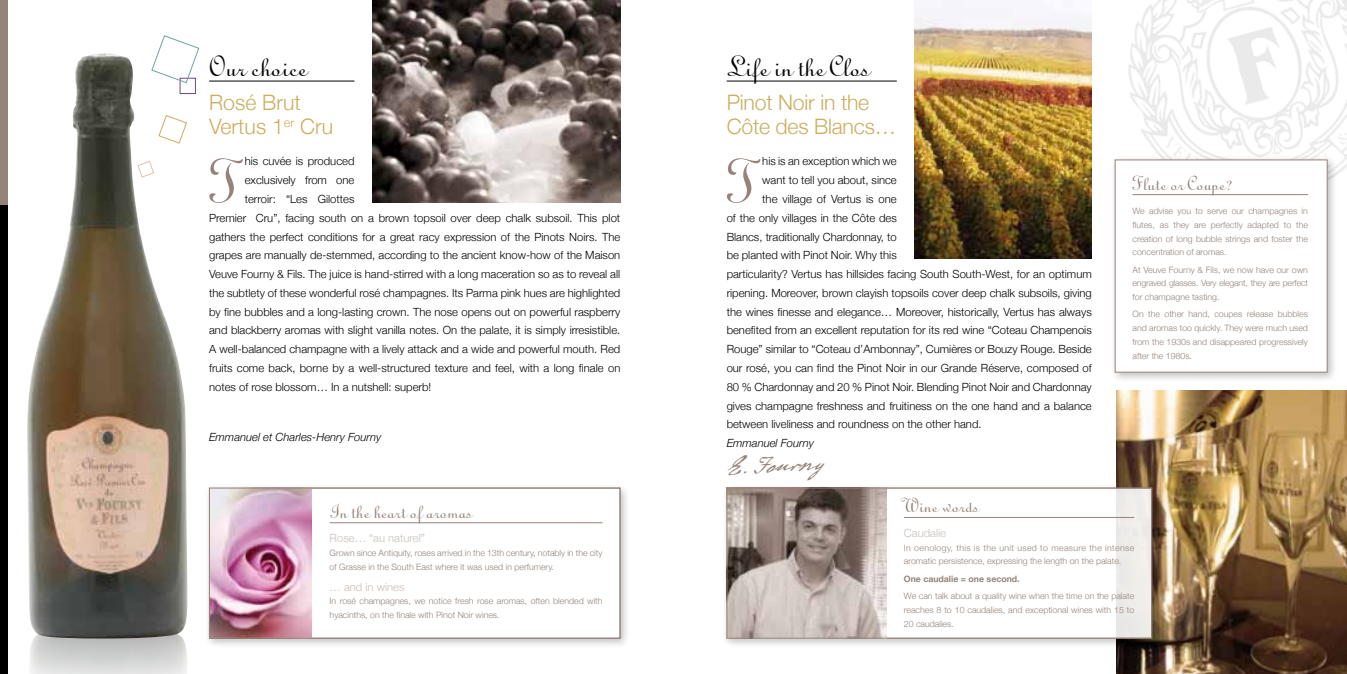
<style>
.page{position:relative;width:1347px;height:674px;background:#fff}
.page>*{position:absolute;margin:0;border:0;box-sizing:border-box;transform-origin:0 0}
.t1{font:70px "Linoscript";color:#958379}
.t2{font:32.5px "Linoscript";color:#000}
.t3{font:27.5px "P22 Chatham";color:#958379}
.t4{font:22.5px "Linoscript";color:#958379}
.t5{font:300 21.25px/23.8px "Helvetica Neue";letter-spacing:-.01em;color:#ccae5f}
.t6{font:300 11.25px "Helvetica Neue";color:#000}
.t7{font:italic 300 11.25px "Helvetica Neue";color:#000}
.t8{font:300 11.25px "Helvetica Neue";color:#c9beb7}
.t9{font:300 8.75px/13.8px "Helvetica Neue";color:#958379;text-align:justify}
.t10{font:700 8.75px "Helvetica Neue";color:#958379}
</style>
<div class="page">
<img style="left:1128px;top:0;width:218px;height:174px">
<img style="left:27px;top:53px;width:160px;height:585px">
<img style="left:372px;top:0;width:248px;height:202px">
<img style="left:1116px;top:390px;width:230px;height:283px">
<div style="left:0;top:0;width:7px;height:206px;background:#958379"></div>
<div style="left:0;top:206px;width:7px;height:467px;background:#000"></div>
<svg style="left:158px;top:115px;width:29px;height:29px"></svg>
<svg style="left:138px;top:161px;width:16px;height:16px"></svg>
<div style="left:180px;top:78px;width:16px;height:16px;border:1px solid #704781"></div>
<svg style="left:151px;top:35px;width:48px;height:48px"></svg>
<div style="left:204px;top:482px;width:426px;height:165px;background:#000;opacity:.25"></div>
<div style="left:209px;top:487px;width:411px;height:151px;background:#fff"></div>
<img style="left:211px;top:489px;width:101px;height:147px">
<div style="left:1109px;top:154px;width:228px;height:228px;background:#000;opacity:.25"></div>
<div style="left:1114px;top:159px;width:213px;height:213px;background:#fff;border:1px solid #958379"></div>
<img style="left:914px;top:0;width:177px;height:259px">
<hr style="left:209px;top:81px;width:145px;height:1px;background:#000">
<hr style="left:726px;top:81px;width:170px;height:1px;background:#000">
<div style="left:209px;top:487px;width:411px;height:151px;border:1px solid #958379"></div>
<div style="left:721px;top:482px;width:441px;height:165px;background:#000;opacity:.25"></div>
<div style="left:726px;top:487px;width:426px;height:151px;border:1px solid #958379"></div>
<hr style="left:904px;top:517px;width:230px;height:1px;background:#958379">
<hr style="left:330px;top:522px;width:272px;height:1px;background:#958379">
<hr style="left:1132px;top:194px;width:175px;height:1px;background:#958379">
<h2 class="t2" style="left:209px;top:50px;width:99px">Our choice</h2>
<h3 class="t5" style="left:209px;top:90px;width:126px">Rosé Brut<br>Vertus 1<sup>er</sup> Cru</h3>
<h1 class="t1" style="left:209px;top:146px;width:29px">T</h1>
<p class="t6" style="left:245px;top:154px;width:111px">his cuvée is produced</p>
<p class="t6" style="left:245px;top:173px;width:111px">exclusively from one</p>
<p class="t6" style="left:245px;top:192px;width:111px">terroir: “Les Gilottes</p>
<p class="t6" style="left:209px;top:211px;width:412px">Premier Cru”, facing south on a brown topsoil over deep chalk subsoil. This plot</p>
<p class="t6" style="left:209px;top:229px;width:412px">gathers the perfect conditions for a great racy expression of the Pinots Noirs. The</p>
<p class="t6" style="left:209px;top:248px;width:413px">grapes are manually de-stemmed, according to the ancient know-how of the Maison</p>
<p class="t6" style="left:209px;top:267px;width:412px">Veuve Fourny &amp; Fils. The juice is hand-stirred with a long maceration so as to reveal all</p>
<p class="t6" style="left:209px;top:286px;width:413px">the subtlety of these wonderful rosé champagnes. Its Parma pink hues are highlighted</p>
<p class="t6" style="left:209px;top:304px;width:413px">by fine bubbles and a long-lasting crown. The nose opens out on powerful raspberry</p>
<p class="t6" style="left:209px;top:323px;width:413px">and blackberry aromas with slight vanilla notes. On the palate, it is simply irresistible.</p>
<p class="t6" style="left:209px;top:342px;width:413px">A well-balanced champagne with a lively attack and a wide and powerful mouth. Red</p>
<p class="t6" style="left:209px;top:361px;width:413px">fruits come back, borne by a well-structured texture and feel, with a long finale on</p>
<p class="t6" style="left:209px;top:379px;width:224px">notes of rose blossom… In a nutshell: superb!</p>
<p class="t7" style="left:209px;top:429px;width:174px">Emmanuel et Charles-Henry Fourny</p>
<h3 class="t4" style="left:330px;top:499px;width:144px">In the heart of aromas</h3>
<p class="t8" style="left:330px;top:531px;width:97px">Rose… “au naturel”</p>
<p class="t9" style="left:330px;top:545px;width:274px">Grown since Antiquity, roses arrived in the 13th century, notably in the city of Grasse in the South East where it was used in perfumery.</p>
<p class="t8" style="left:330px;top:579px;width:76px">… and in wines</p>
<p class="t9" style="left:330px;top:593px;width:274px">In rosé champagnes, we notice fresh rose aromas, often blended with hyacinths, on the finale with Pinot Noir wines.</p>
<h2 class="t2" style="left:726px;top:50px;width:144px">Life in the Clos</h2>
<h3 class="t5" style="left:726px;top:90px;width:171px">Pinot Noir in the<br>Côte des Blancs…</h3>
<h1 class="t1" style="left:726px;top:146px;width:29px">T</h1>
<p class="t6" style="left:762px;top:154px;width:136px">his is an exception which we</p>
<h3 class="t4" style="left:1132px;top:171px;width:101px">Flute or Coupe?</h3>
<p class="t9" style="left:1132px;top:204px;width:177px">We advise you to serve our champagnes in flutes, as they are perfectly adapted to the creation of long bubble strings and foster the concentration of aromas.</p>
<p class="t9" style="left:1132px;top:262px;width:177px">At Veuve Fourny &amp; Fils, we now have our own engraved glasses. Very elegant, they are perfect for champagne tasting.</p>
<p class="t9" style="left:1132px;top:307px;width:177px">On the other hand, coupes release bubbles and aromas too quickly. They were much used from the 1930s and disappeared progressively after the 1980s.</p>
<p class="t6" style="left:762px;top:173px;width:136px">want to tell you about, since</p>
<p class="t6" style="left:762px;top:192px;width:136px">the village of Vertus is one</p>
<p class="t6" style="left:726px;top:211px;width:172px">of the only villages in the Côte des</p>
<p class="t6" style="left:726px;top:229px;width:172px">Blancs, traditionally Chardonnay, to</p>
<p class="t6" style="left:726px;top:248px;width:172px">be planted with Pinot Noir. Why this</p>
<p class="t6" style="left:726px;top:267px;width:366px">particularity? Vertus has hillsides facing South South-West, for an optimum</p>
<p class="t6" style="left:726px;top:286px;width:366px">ripening. Moreover, brown clayish topsoils cover deep chalk subsoils, giving</p>
<p class="t6" style="left:726px;top:304px;width:366px">the wines finesse and elegance… Moreover, historically, Vertus has always</p>
<p class="t6" style="left:726px;top:323px;width:366px">benefited from an excellent reputation for its red wine “Coteau Champenois</p>
<p class="t6" style="left:726px;top:342px;width:366px">Rouge” similar to “Coteau d’Ambonnay”, Cumières or Bouzy Rouge. Beside</p>
<p class="t6" style="left:726px;top:361px;width:367px">our rosé, you can find the Pinot Noir in our Grande Réserve, composed of</p>
<p class="t6" style="left:726px;top:379px;width:366px">80 % Chardonnay and 20 % Pinot Noir. Blending Pinot Noir and Chardonnay</p>
<p class="t6" style="left:726px;top:398px;width:366px">gives champagne freshness and fruitiness on the one hand and a balance</p>
<p class="t6" style="left:726px;top:417px;width:256px">between liveliness and roundness on the other hand.</p>
<p class="t7" style="left:726px;top:436px;width:89px">Emmanuel Fourny</p>
<h3 class="t3" style="left:726px;top:453px;width:96px;rotate:-2deg">E. Fourny</h3>
<h3 class="t4" style="left:904px;top:494px;width:76px">Wine words</h3>
<p class="t8" style="left:904px;top:525px;width:44px">Caudalie</p>
<p class="t9" style="left:904px;top:540px;width:232px">In oenology, this is the unit used to measure the intense aromatic persistence, expressing the length on the palate.</p>
<p class="t10" style="left:904px;top:572px;width:117px">One caudalie = one second.</p>
<p class="t9" style="left:904px;top:588px;width:232px">We can talk about a quality wine when the time on the palate reaches 8 to 10 caudalies, and exceptional wines with 15 to 20 caudalies.</p>
</div>
